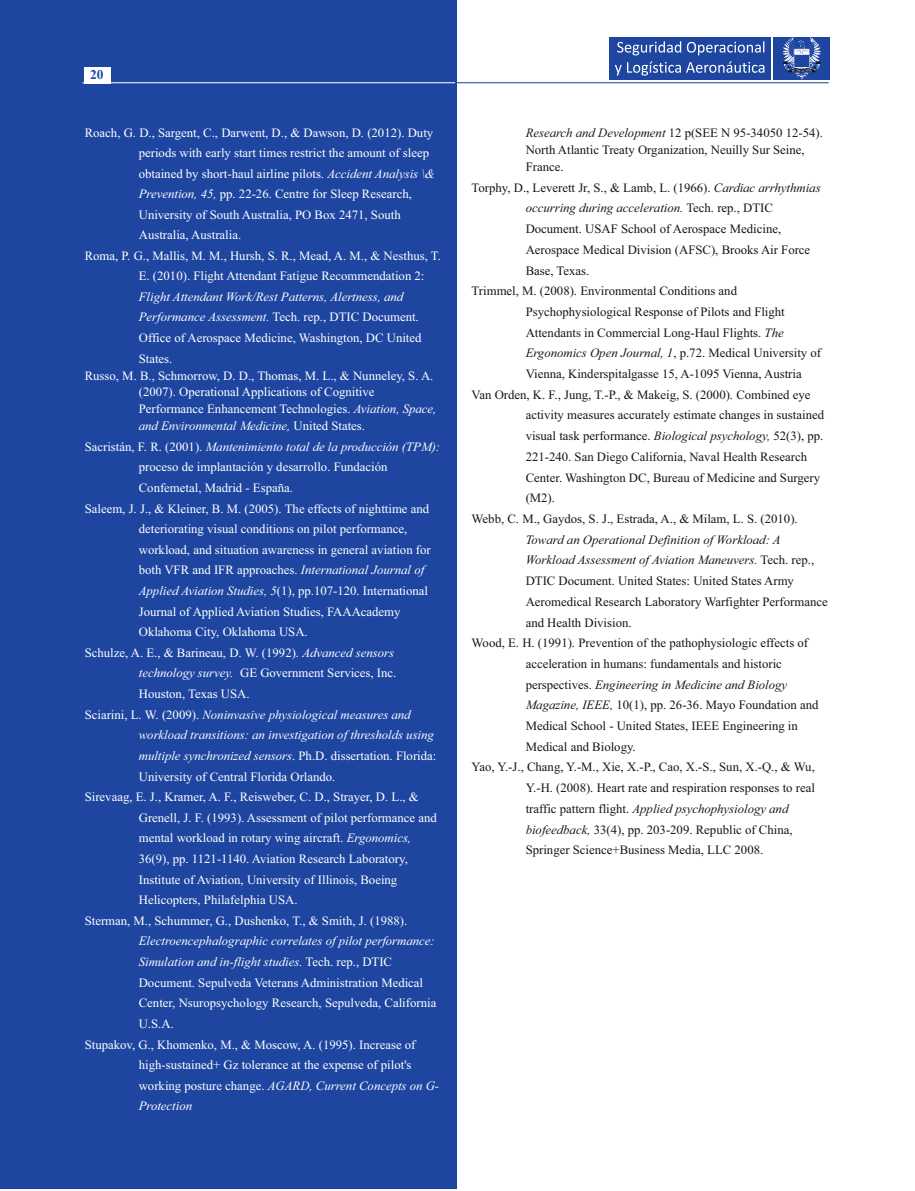
<style>
.page{position:relative;width:915px;height:1191px;background:#fff}
.page>*{position:absolute;margin:0;border:0;box-sizing:border-box;transform-origin:0 0}
.t1{font:700 13.5px "Times New Roman";color:#1e46a1}
.t2{font:12.75px/20.5px "Times New Roman";color:#fff}
.t3{font:12.75px/17px "Times New Roman";color:#151616}
.t4{font:italic 12.75px "Times New Roman";color:#fff}
.t5{font:italic 12.75px "Times New Roman";color:#151616}
.s1{font-style:italic}
.s2{font-style:normal}
</style>
<div class="page">
<div style="left:0;top:0;width:458px;height:1190px;background:#1e46a1"></div>
<hr style="left:84px;top:82px;width:744px;height:1px;background:#1e46a1">
<div style="left:608px;top:37px;width:162px;height:43px;background:#1e46a1"></div>
<div style="left:773px;top:37px;width:56px;height:43px;background:#1e46a1"></div>
<svg style="left:782px;top:37px;width:39px;height:43px"></svg>
<svg style="left:615px;top:41px;width:149px;height:35px"></svg>
<div style="left:84px;top:67px;width:26px;height:16px;background:#fff"></div>
<hr style="left:82px;top:82px;width:373px;height:1px;background:#fff">
<p class="t1" style="left:90px;top:70px;width:15px">20</p>
<p class="t2" style="left:85px;top:124px;width:350px">Roach, G. D., Sargent, C., Darwent, D., &amp; Dawson, D. (2012). Duty</p>
<p class="t2" style="left:139px;top:144px;width:292px">periods with early start times restrict the amount of sleep</p>
<p class="t2" style="left:139px;top:164px;width:297px">obtained by short-haul airline pilots. <span class="s1">Accident Analysis \&amp;</span></p>
<p class="t2" style="left:139px;top:185px;width:274px"><span class="s1">Prevention, 45,</span> pp. 22-26. Centre for Sleep Research,</p>
<p class="t2" style="left:139px;top:205px;width:263px">University of South Australia, PO Box 2471, South</p>
<p class="t2" style="left:139px;top:226px;width:104px">Australia, Australia.</p>
<p class="t2" style="left:85px;top:246px;width:357px">Roma, P. G., Mallis, M. M., Hursh, S. R., Mead, A. M., &amp; Nesthus, T.</p>
<p class="t2" style="left:139px;top:267px;width:287px">E. (2010). Flight Attendant Fatigue Recommendation 2:</p>
<p class="t2" style="left:139px;top:287px;width:284px"><span class="s1">Flight Attendant Work/Rest Patterns, Alertness, and Performance Assessment.</span> Tech. rep., DTIC Document.<br>Office of Aerospace Medicine, Washington, DC United States.</p>
<p class="t2" style="left:139px;top:368px;width:299px;line-height:16.8px;text-indent:-54px">Russo, M. B., Schmorrow, D. D., Thomas, M. L., &amp; Nunneley, S. A. (2007). Operational Applications of Cognitive Performance Enhancement Technologies. <span class="s1">Aviation, Space, and Environmental Medicine,</span> United States.</p>
<p class="t4" style="left:85px;top:442px;width:357px"><span class="s2">Sacristán, F. R. (2001).</span> Mantenimiento total de la producción (TPM):</p>
<p class="t2" style="left:139px;top:458px;width:250px">proceso de implantación y desarrollo. Fundación</p>
<p class="t2" style="left:139px;top:478px;width:156px">Confemetal, Madrid - España.</p>
<p class="t2" style="left:85px;top:499px;width:346px">Saleem, J. J., &amp; Kleiner, B. M. (2005). The effects of nighttime and</p>
<p class="t2" style="left:139px;top:520px;width:270px">deteriorating visual conditions on pilot performance,</p>
<p class="t2" style="left:139px;top:540px;width:293px">workload, and situation awareness in general aviation for</p>
<p class="t2" style="left:139px;top:561px;width:287px">both VFR and IFR approaches. <span class="s1">International Journal of</span></p>
<p class="t2" style="left:139px;top:581px;width:291px"><span class="s1">Applied Aviation Studies, 5</span>(1), pp.107-120. International</p>
<p class="t2" style="left:139px;top:602px;width:263px">Journal of Applied Aviation Studies, FAAAcademy</p>
<p class="t2" style="left:139px;top:623px;width:170px">Oklahoma City, Oklahoma USA.</p>
<p class="t2" style="left:85px;top:643px;width:311px">Schulze, A. E., &amp; Barineau, D. W. (1992). <span class="s1">Advanced sensors</span></p>
<p class="t2" style="left:139px;top:664px;width:259px"><span class="s1">technology survey.</span> GE Government Services, Inc.</p>
<p class="t2" style="left:139px;top:684px;width:112px">Houston, Texas USA.</p>
<p class="t4" style="left:85px;top:710px;width:327px"><span class="s2">Sciarini, L. W. (2009).</span> Noninvasive physiological measures and</p>
<p class="t4" style="left:139px;top:730px;width:296px">workload transitions: an investigation of thresholds using</p>
<p class="t4" style="left:139px;top:751px;width:299px">multiple synchronized sensors<span class="s2">. Ph.D. dissertation. Florida:</span></p>
<p class="t2" style="left:139px;top:767px;width:198px">University of Central Florida Orlando.</p>
<p class="t2" style="left:85px;top:788px;width:335px">Sirevaag, E. J., Kramer, A. F., Reisweber, C. D., Strayer, D. L., &amp;</p>
<p class="t2" style="left:139px;top:808px;width:299px">Grenell, J. F. (1993). Assessment of pilot performance and</p>
<p class="t2" style="left:139px;top:829px;width:274px">mental workload in rotary wing aircraft. <span class="s1">Ergonomics,</span></p>
<p class="t2" style="left:139px;top:849px;width:270px">36(9), pp. 1121-1140. Aviation Research Laboratory,</p>
<p class="t2" style="left:139px;top:870px;width:260px">Institute of Aviation, University of Illinois, Boeing</p>
<p class="t2" style="left:139px;top:891px;width:160px">Helicopters, Philafelphia USA.</p>
<p class="t2" style="left:85px;top:911px;width:324px">Sterman, M., Schummer, G., Dushenko, T., &amp; Smith, J. (1988).</p>
<p class="t4" style="left:139px;top:936px;width:297px">Electroencephalographic correlates of pilot performance:</p>
<p class="t4" style="left:139px;top:957px;width:255px">Simulation and in-flight studies. <span class="s2">Tech. rep., DTIC</span></p>
<p class="t2" style="left:139px;top:973px;width:286px">Document. Sepulveda Veterans Administration Medical</p>
<p class="t2" style="left:139px;top:994px;width:299px">Center, Nsuropsychology Research, Sepulveda, California</p>
<p class="t2" style="left:139px;top:1014px;width:37px">U.S.A.</p>
<p class="t2" style="left:85px;top:1035px;width:332px">Stupakov, G., Khomenko, M., &amp; Moscow, A. (1995). Increase of</p>
<p class="t2" style="left:139px;top:1055px;width:274px">high-sustained+ Gz tolerance at the expense of pilot's</p>
<p class="t4" style="left:139px;top:1080px;width:302px"><span class="s2">working posture change.</span> AGARD, Current Concepts on G-</p>
<p class="t4" style="left:139px;top:1101px;width:55px">Protection</p>
<p class="t3" style="left:525px;top:126px;width:298px"><span class="s1">Research and Development</span> 12 p(SEE N 95-34050 12-54).<br>North Atlantic Treaty Organization, Neuilly Sur Seine,<br>France.</p>
<p class="t3" style="left:471px;top:180px;width:350px">Torphy, D., Leverett Jr, S., &amp; Lamb, L. (1966). <span class="s1">Cardiac arrhythmias</span></p>
<p class="t5" style="left:525px;top:203px;width:249px">occurring during acceleration. <span class="s2">Tech. rep., DTIC</span></p>
<p class="t3" style="left:525px;top:221px;width:257px">Document. USAF School of Aerospace Medicine,</p>
<p class="t3" style="left:525px;top:242px;width:286px">Aerospace Medical Division (AFSC), Brooks Air Force</p>
<p class="t3" style="left:525px;top:263px;width:65px">Base, Texas.</p>
<p class="t3" style="left:471px;top:284px;width:267px">Trimmel, M. (2008). Environmental Conditions and</p>
<p class="t3" style="left:525px;top:304px;width:260px">Psychophysiological Response of Pilots and Flight</p>
<p class="t3" style="left:525px;top:325px;width:259px">Attendants in Commercial Long-Haul Flights. <span class="s1">The</span></p>
<p class="t3" style="left:525px;top:346px;width:297px"><span class="s1">Ergonomics Open Journal, 1</span>, p.72. Medical University of</p>
<p class="t3" style="left:525px;top:366px;width:277px">Vienna, Kinderspitalgasse 15, A-1095 Vienna, Austria</p>
<p class="t3" style="left:471px;top:387px;width:340px">Van Orden, K. F., Jung, T.-P., &amp; Makeig, S. (2000). Combined eye</p>
<p class="t3" style="left:525px;top:408px;width:300px">activity measures accurately estimate changes in sustained</p>
<p class="t3" style="left:525px;top:428px;width:299px">visual task performance. <span class="s1">Biological psychology,</span> 52(3), pp.</p>
<p class="t3" style="left:525px;top:449px;width:283px">221-240. San Diego California, Naval Health Research</p>
<p class="t3" style="left:525px;top:470px;width:296px">Center. Washington DC, Bureau of Medicine and Surgery</p>
<p class="t3" style="left:525px;top:491px;width:31px">(M2).</p>
<p class="t3" style="left:471px;top:511px;width:327px">Webb, C. M., Gaydos, S. J., Estrada, A., &amp; Milam, L. S. (2010).</p>
<p class="t5" style="left:525px;top:535px;width:256px">Toward an Operational Definition of Workload: A</p>
<p class="t5" style="left:525px;top:555px;width:290px">Workload Assessment of Aviation Maneuvers. <span class="s2">Tech. rep.,</span></p>
<p class="t3" style="left:525px;top:573px;width:270px">DTIC Document. United States: United States Army</p>
<p class="t3" style="left:525px;top:594px;width:303px">Aeromedical Research Laboratory Warfighter Performance</p>
<p class="t3" style="left:525px;top:615px;width:107px">and Health Division.</p>
<p class="t3" style="left:471px;top:635px;width:338px">Wood, E. H. (1991). Prevention of the pathophysiologic effects of</p>
<p class="t3" style="left:525px;top:656px;width:258px">acceleration in humans: fundamentals and historic</p>
<p class="t5" style="left:525px;top:680px;width:263px"><span class="s2">perspectives.</span> Engineering in Medicine and Biology</p>
<p class="t3" style="left:525px;top:698px;width:294px"><span class="s1">Magazine, IEEE,</span> 10(1), pp. 26-36. Mayo Foundation and</p>
<p class="t3" style="left:525px;top:718px;width:273px">Medical School - United States, IEEE Engineering in</p>
<p class="t3" style="left:525px;top:739px;width:112px">Medical and Biology.</p>
<p class="t3" style="left:471px;top:760px;width:344px">Yao, Y.-J., Chang, Y.-M., Xie, X.-P., Cao, X.-S., Sun, X.-Q., &amp; Wu,</p>
<p class="t3" style="left:525px;top:780px;width:291px">Y.-H. (2008). Heart rate and respiration responses to real</p>
<p class="t5" style="left:525px;top:804px;width:264px"><span class="s2">traffic pattern flight.</span> Applied psychophysiology and</p>
<p class="t3" style="left:525px;top:822px;width:268px"><span class="s1">biofeedback,</span> 33(4), pp. 203-209. Republic of China,</p>
<p class="t3" style="left:525px;top:842px;width:239px">Springer Science+Business Media, LLC 2008.</p>
</div>
